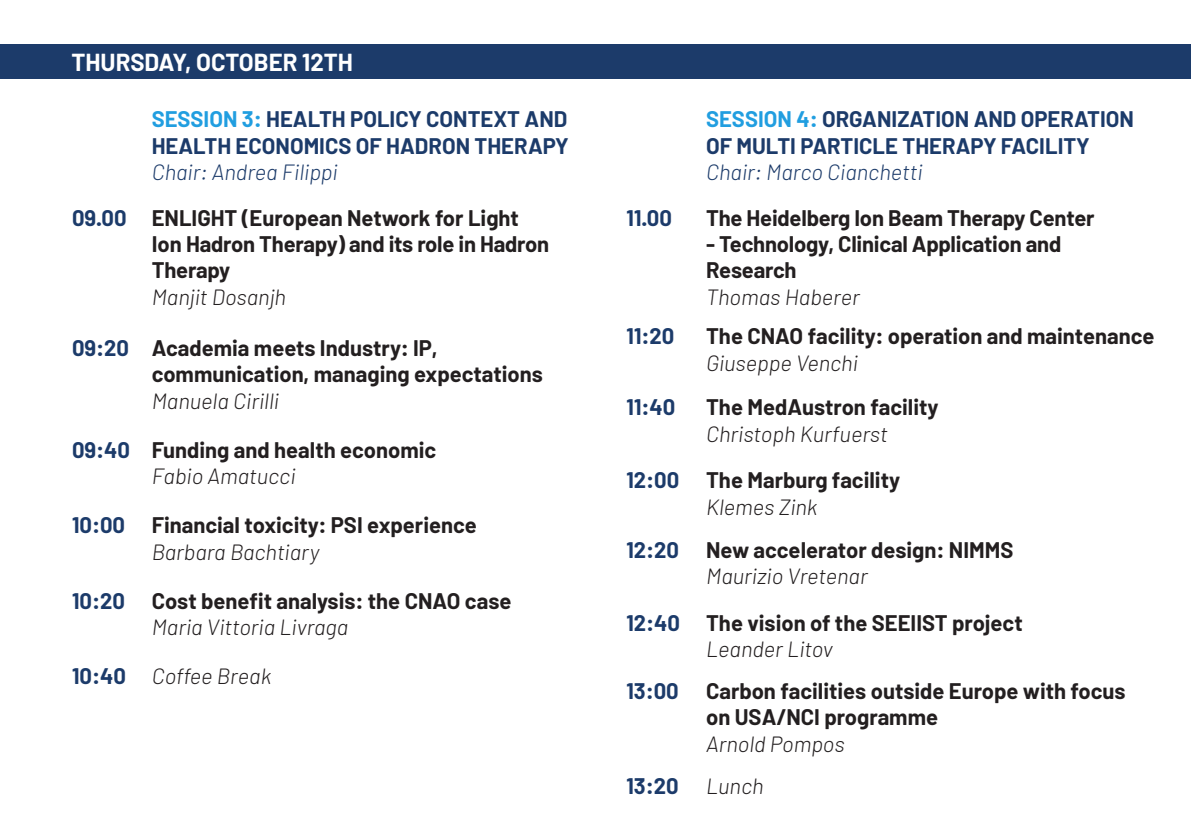
<style>
.page{position:relative;width:1191px;height:840px;background:#fff}
.page>*{position:absolute;margin:0;border:0;box-sizing:border-box;transform-origin:0 0}
.t1{font:700 24px "Barlow";color:#fff}
.t2{font:700 22px/26.4px "Barlow";color:#231f20}
.t3{font:700 22px/26.4px "Barlow";color:#1c3b6a}
.t4{font:italic 300 22px "Barlow";color:#231f20}
.t5{font:italic 300 22px "Barlow";color:#1c3b6a}
.s1{color:#219ee0}
</style>
<div class="page">
<div style="left:0;top:44px;width:1191px;height:35px;background:#1c3b6a"></div>
<p class="t1" style="left:71px;top:47px;width:283px">THURSDAY, OCTOBER 12TH</p>
<p class="t3" style="left:152px;top:106px;width:418px"><span class="s1">SESSION 3:</span> HEALTH POLICY CONTEXT AND<br>HEALTH ECONOMICS OF HADRON THERAPY</p>
<p class="t5" style="left:152px;top:158px;width:188px">Chair: Andrea Filippi</p>
<p class="t2" style="left:152px;top:204px;width:399px">ENLIGHT (European Network for Light<br>Ion Hadron Therapy) and its role in Hadron<br>Therapy</p>
<p class="t4" style="left:152px;top:283px;width:136px">Manjit Dosanjh</p>
<p class="t3" style="left:72px;top:204px;width:56px">09.00</p>
<p class="t3" style="left:626px;top:204px;width:47px">11.00</p>
<p class="t3" style="left:72px;top:334px;width:59px">09:20</p>
<p class="t2" style="left:152px;top:334px;width:392px">Academia meets Industry: IP, communication, managing expectations</p>
<p class="t4" style="left:152px;top:387px;width:129px">Manuela Cirilli</p>
<p class="t3" style="left:72px;top:436px;width:60px">09:40</p>
<p class="t2" style="left:152px;top:436px;width:286px">Funding and health economic</p>
<p class="t4" style="left:152px;top:462px;width:145px">Fabio Amatucci</p>
<p class="t3" style="left:72px;top:511px;width:55px">10:00</p>
<p class="t2" style="left:152px;top:511px;width:327px">Financial toxicity: PSI experience</p>
<p class="t4" style="left:152px;top:538px;width:169px">Barbara Bachtiary</p>
<p class="t3" style="left:72px;top:587px;width:54px">10:20</p>
<p class="t2" style="left:152px;top:587px;width:361px">Cost benefit analysis: the CNAO case</p>
<p class="t4" style="left:152px;top:613px;width:198px">Maria Vittoria Livraga</p>
<p class="t3" style="left:72px;top:662px;width:55px">10:40</p>
<p class="t4" style="left:152px;top:662px;width:121px">Coffee Break</p>
<p class="t3" style="left:626px;top:323px;width:49px">11:20</p>
<p class="t3" style="left:626px;top:394px;width:50px">11:40</p>
<p class="t3" style="left:626px;top:466px;width:54px">12:00</p>
<p class="t3" style="left:626px;top:536px;width:54px">12:20</p>
<p class="t3" style="left:626px;top:609px;width:55px">12:40</p>
<p class="t3" style="left:626px;top:677px;width:54px">13:00</p>
<p class="t3" style="left:706px;top:106px;width:429px"><span class="s1">SESSION 4:</span> ORGANIZATION AND OPERATION<br>OF MULTI PARTICLE THERAPY FACILITY</p>
<p class="t5" style="left:706px;top:158px;width:218px">Chair: Marco Cianchetti</p>
<p class="t2" style="left:706px;top:204px;width:390px">The Heidelberg Ion Beam Therapy Center</p>
<p class="t2" style="left:706px;top:230px;width:357px">- Technology, Clinical Application and<br>Research</p>
<p class="t4" style="left:706px;top:283px;width:155px">Thomas Haberer</p>
<p class="t2" style="left:706px;top:323px;width:450px">The CNAO facility: operation and maintenance</p>
<p class="t4" style="left:706px;top:349px;width:153px">Giuseppe Venchi</p>
<p class="t2" style="left:706px;top:394px;width:234px">The MedAustron facility</p>
<p class="t4" style="left:706px;top:420px;width:183px">Christoph Kurfuerst</p>
<p class="t2" style="left:706px;top:466px;width:195px">The Marburg facility</p>
<p class="t4" style="left:706px;top:492px;width:113px">Klemes Zink</p>
<p class="t2" style="left:706px;top:536px;width:309px">New accelerator design: NIMMS</p>
<p class="t4" style="left:706px;top:562px;width:163px">Maurizio Vretenar</p>
<p class="t2" style="left:706px;top:609px;width:318px">The vision of the SEEIIST project</p>
<p class="t4" style="left:706px;top:635px;width:128px">Leander Litov</p>
<p class="t2" style="left:706px;top:677px;width:421px">Carbon facilities outside Europe with focus on USA/NCI programme</p>
<p class="t4" style="left:706px;top:729px;width:140px">Arnold Pompos</p>
<p class="t3" style="left:626px;top:772px;width:54px">13:20</p>
<p class="t4" style="left:706px;top:772px;width:59px">Lunch</p>
</div>
